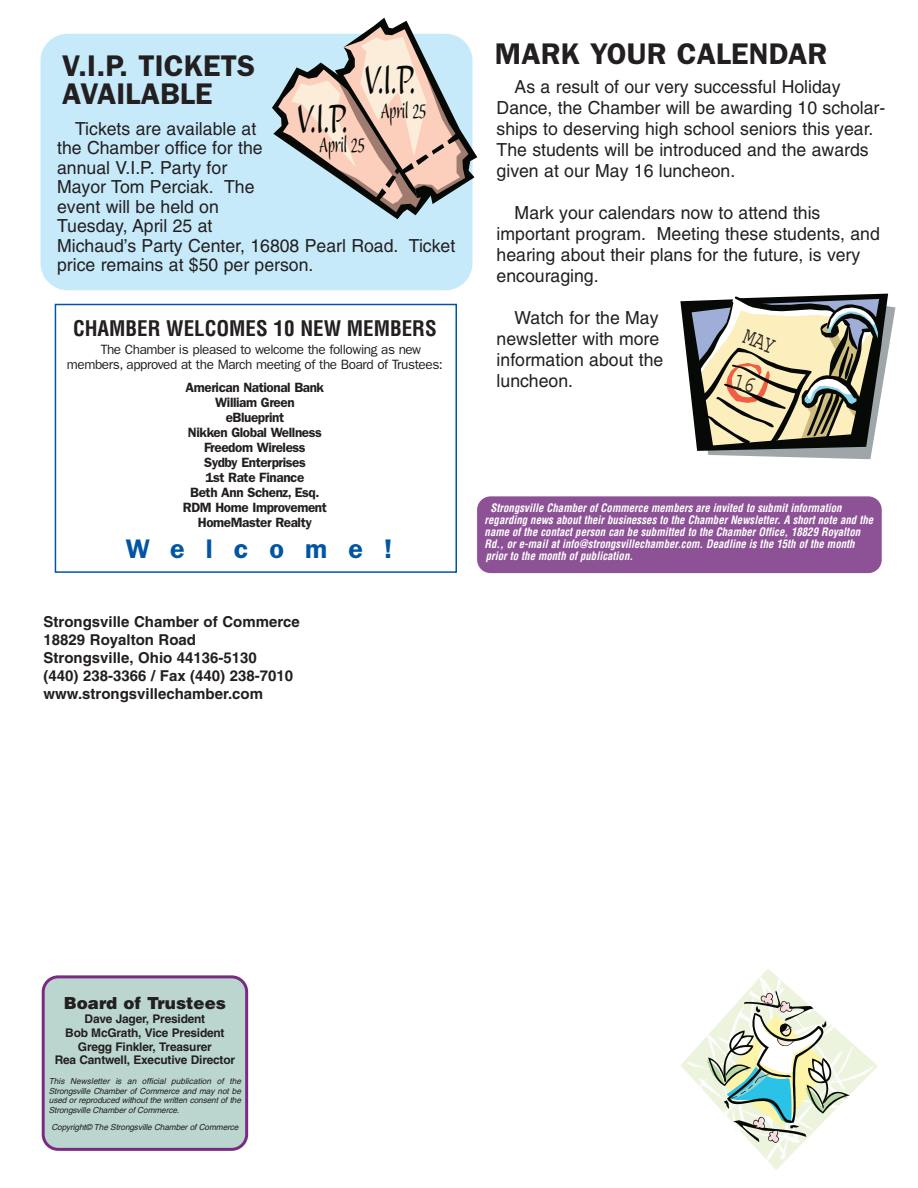
<style>
.page{position:relative;width:918px;height:1188px;background:#fff}
.page>*{position:absolute;margin:0;border:0;box-sizing:border-box;transform-origin:0 0}
.t1{font:54px "Balzano";color:#070906;scale:.75 1}
.t2{font:600 30px/28.5px "Franklin Gothic";letter-spacing:.005em;color:#231f20}
.t3{font:27px/34.5px "Balzano";color:#070906;scale:.75 1}
.t4{font:600 27px "Franklin Gothic";letter-spacing:.78em;color:#0155a5}
.t5{font:700 condensed 21px "Helvetica";color:#231f20}
.t6{font:18px/21px "Helvetica";color:#231f20}
.t7{font:900 16.65px "Helvetica";color:#231f20}
.t8{font:700 15px/18px "Helvetica";color:#231f20}
.t9{font:600 13.5px/15px "Franklin Gothic";letter-spacing:-.03em;color:#231f20;text-align:center}
.t10{font:13.5px/15px "Franklin Gothic";letter-spacing:-.03em;color:#231f20}
.t11{font:700 12px/13.8px "Helvetica";letter-spacing:-.015em;color:#231f20;text-align:center}
.t12{font:italic 700 condensed 11.4px/12px "Helvetica";color:#fff;scale:.95 1}
.t13{font:italic 8.25px/10.1px "Helvetica";letter-spacing:-.015em;color:#231f20;text-align:justify}
.s1{font-size:54px}
</style>
<div class="page">
<div style="left:40px;top:34px;width:432px;height:256px;background:#c6eafa;border-radius:27px"></div>
<svg style="left:42px;top:975px;width:206px;height:176px;background:#b6ccca"></svg>
<div style="left:55px;top:304px;width:402px;height:269px;border:2px solid #0155a5"></div>
<div style="left:477px;top:496px;width:405px;height:77px;background:#8d5296;border-radius:14px"></div>
<svg style="left:680px;top:969px;width:198px;height:201px"></svg>
<svg style="left:272px;top:18px;width:205px;height:201px"></svg>
<svg style="left:680px;top:294px;width:215px;height:165px"></svg>
<h2 class="t2" style="left:62px;top:54px;width:195px">V.I.P. TICKETS<br>AVAILABLE</h2>
<h1 class="t1" style="left:364px;top:59px;width:69px">V.I.P.</h1>
<h3 class="t3" style="left:319px;top:96px;width:144px;text-indent:-23px"><span class="s1">V.I.P.</span> April 25<br>April 25</h3>
<p class="t6" style="left:57px;top:121px;width:400px;line-height:19.5px;text-indent:18px">Tickets are available at<br>the Chamber office for the<br>annual V.I.P. Party for<br>Mayor Tom Perciak. The<br>event will be held on<br>Tuesday, April 25 at<br>Michaud’s Party Center, 16808 Pearl Road. Ticket price remains at $50 per person.</p>
<p class="t5" style="left:73px;top:320px;width:365px">CHAMBER WELCOMES 10 NEW MEMBERS</p>
<p class="t10" style="left:67px;top:343px;width:378px;text-indent:34px">The Chamber is pleased to welcome the following as new members, approved at the March meeting of the Board of Trustees:</p>
<p class="t9" style="left:183px;top:381px;width:146px">American National Bank<br>William Green<br>eBlueprint<br>Nikken Global Wellness<br>Freedom Wireless<br>Sydby Enterprises<br>1st Rate Finance<br>Beth Ann Schenz, Esq.<br>RDM Home Improvement<br>HomeMaster Realty</p>
<h3 class="t4" style="left:126px;top:540px;width:268px">Welcome!</h3>
<p class="t8" style="left:44px;top:615px;width:258px">Strongsville Chamber of Commerce<br>18829 Royalton Road<br>Strongsville, Ohio 44136-5130<br>(440) 238-3366 / Fax (440) 238-7010 www.strongsvillechamber.com</p>
<h2 class="t2" style="left:495px;top:42px;width:334px">MARK YOUR CALENDAR</h2>
<p class="t6" style="left:497px;top:78px;width:390px;text-indent:18px">As a result of our very successful Holiday Dance, the Chamber will be awarding 10 scholar&shy;ships to deserving high school seniors this year.<br>The students will be introduced and the awards given at our May 16 luncheon.</p>
<p class="t6" style="left:497px;top:204px;width:385px;text-indent:18px">Mark your calendars now to attend this important program. Meeting these students, and hearing about their plans for the future, is very encouraging.</p>
<p class="t6" style="left:497px;top:309px;width:168px;text-indent:18px">Watch for the May newsletter with more information about the luncheon.</p>
<p class="t12" style="left:485px;top:503px;width:411px;text-indent:6px">Strongsville Chamber of Commerce members are invited to submit information regarding news about their businesses to the Chamber Newsletter. A short note and the name of the contact person can be submitted to the Chamber Office, 18829 Royalton Rd., or e-mail at info@strongsvillechamber.com. Deadline is the 15th of the month prior to the month of publication.</p>
<p class="t7" style="left:64px;top:997px;width:164px">Board of Trustees</p>
<p class="t11" style="left:55px;top:1013px;width:182px">Dave Jager, President<br>Bob McGrath, Vice President<br>Gregg Finkler, Treasurer<br>Rea Cantwell, Executive Director</p>
<p class="t13" style="left:49px;top:1076px;width:194px">This Newsletter is an official publication of the Strongsville Chamber of Commerce and may not be used or reproduced without the written consent of the Strongsville Chamber of Commerce.</p>
<p class="t13" style="left:51px;top:1123px;width:189px">Copyright© The Strongsville Chamber of Commerce</p>
</div>
